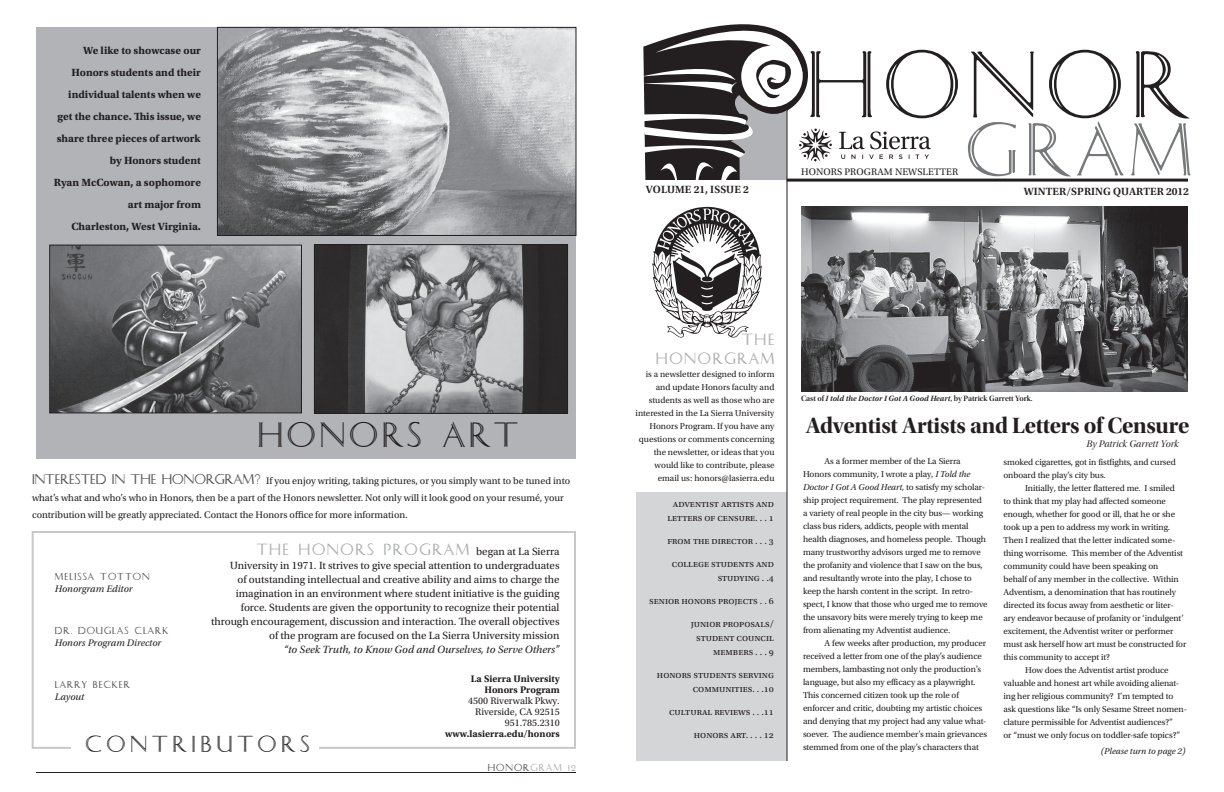
<style>
.page{position:relative;width:1224px;height:792px;background:#fff}
.page>*{position:absolute;margin:0;border:0;box-sizing:border-box;transform-origin:0 0}
.t1{font:35px "Caesar";letter-spacing:.1em;color:#231f20}
.t2{font:23px "Utopia Std Bold Disp";letter-spacing:-.01em;color:#231f20}
.t3{font:23px "Caesar";letter-spacing:.2em;color:#231f20}
.t4{font:16px/19.2px "Caesar";letter-spacing:.1em;color:#939598;text-align:right}
.t5{font:11px/14px "Utopia Std";color:#231f20;text-align:right}
.t6{font:11px/22px "Utopia Std Bold Capt";color:#231f20;text-align:right}
.t7{font:italic 11px "Utopia Std";color:#231f20}
.t8{font:600 11px "Utopia Std";letter-spacing:.01em;color:#231f20}
.t9{font:10px/14px "Utopia Std";color:#231f20;text-align:right}
.t10{font:700 10px/11px "Utopia Std";color:#231f20;text-align:right}
.t11{font:italic 10px "Utopia Std";color:#231f20}
.t12{font:10px "Caesar";letter-spacing:.1em;color:#231f20}
.t13{font:10px "Utopia Std Disp It";letter-spacing:-.005em;color:#231f20}
.t14{font:10px "Caesar";letter-spacing:.1em;color:#939598}
.t15{font:9px/13px "Utopia Std";letter-spacing:-.01em;color:#231f20}
.t16{font:italic 9px "Utopia Std";color:#231f20}
.t17{font:8px "Utopia Std Semibold Disp";color:#231f20}
.s1{font-family:"Caesar";font-size:14px}
.s2{font-family:"Utopia Std";font-size:11px;color:#231f20}
.s3{color:#231f20}
.s4{font-family:"Utopia Std";font-weight:600;font-style:italic}
.s5{font-style:italic}
</style>
<div class="page">
<div style="left:32px;top:531px;width:544px;height:218px;background:#fff;border:2px solid #c7c8ca"></div>
<div style="left:36px;top:27px;width:540px;height:432px;background:#b2b3b7"></div>
<hr style="left:36px;top:772px;width:540px;height:1px;background:#231f20">
<div style="left:72px;top:732px;width:247px;height:27px;background:#fff"></div>
<div style="left:637px;top:493px;width:150px;height:268px;background:#d4d5d7"></div>
<hr style="left:786px;top:108px;width:1px;height:653px;background:#231f20">
<svg style="left:643px;top:24px;width:548px;height:316px"></svg>
<img style="left:219px;top:29px;width:355px;height:205px">
<div style="left:217px;top:27px;width:359px;height:209px;border:1px solid #231f20"></div>
<img style="left:51px;top:247px;width:249px;height:164px">
<div style="left:49px;top:245px;width:253px;height:168px;border:1px solid #231f20"></div>
<img style="left:316px;top:246px;width:250px;height:166px">
<div style="left:314px;top:244px;width:254px;height:170px;border:1px solid #231f20"></div>
<img style="left:801px;top:206px;width:387px;height:186px">
<p class="t6" style="left:54px;top:39px;width:149px">We like to showcase our<br>Honors students and their individual talents when we get the chance. This issue, we share three pieces of artwork by Honors student<br>Ryan McCowan, a sophomore art major from<br>Charleston, West Virginia.</p>
<h1 class="t1" style="left:258px;top:417px;width:262px">HONORS ART</h1>
<p class="t9" style="left:32px;top:472px;width:540px;line-height:17px;text-align:left"><span class="s1">INTERESTED IN THE HONORGRAM?</span> If you enjoy writing, taking pictures, or you simply want to be tuned into what’s what and who’s who in Honors, then be a part of the Honors newsletter. Not only will it look good on your resumé, your contribution will be greatly appreciated. Contact the Honors office for more information.</p>
<h3 class="t4" style="left:257px;top:541px;width:304px">THE HONORS PROGRAM <span class="s2">began at La Sierra</span></h3>
<p class="t5" style="left:211px;top:559px;width:350px">University in 1971. It strives to give special attention to undergraduates<br>of outstanding intellectual and creative ability and aims to charge the imagination in an environment where student initiative is the guiding force. Students are given the opportunity to recognize their potential through encouragement, discussion and interaction. The overall objectives of the program are focused on the La Sierra University mission</p>
<p class="t7" style="left:284px;top:644px;width:277px">“to Seek Truth, to Know God and Ourselves, to Serve Others”</p>
<p class="t10" style="left:471px;top:673px;width:90px">La Sierra University<br>Honors Program</p>
<p class="t9" style="left:468px;top:695px;width:93px;line-height:11px">4500 Riverwalk Pkwy.<br>Riverside, CA 92515<br>951.785.2310</p>
<p class="t10" style="left:445px;top:728px;width:116px">www.lasierra.edu/honors</p>
<p class="t12" style="left:55px;top:571px;width:96px">MELISSA TOTTON</p>
<p class="t11" style="left:55px;top:583px;width:79px">Honorgram Editor</p>
<p class="t12" style="left:55px;top:625px;width:115px">DR. DOUGLAS CLARK</p>
<p class="t11" style="left:55px;top:637px;width:108px">Honors Program Director</p>
<p class="t12" style="left:55px;top:679px;width:77px">LARRY BECKER</p>
<p class="t11" style="left:55px;top:691px;width:31px">Layout</p>
<h2 class="t3" style="left:86px;top:732px;width:226px">CONTRIBUTORS</h2>
<p class="t14" style="left:488px;top:762px;width:90px"><span class="s3">HONOR</span>GRAM 12</p>
<p class="t9" style="left:801px;top:165px;width:158px">Honors Program Newsletter</p>
<p class="t8" style="left:646px;top:183px;width:105px">VOLUME 21, ISSUE 2</p>
<p class="t8" style="left:1024px;top:185px;width:167px">WINTER/SPRING QUARTER 2012</p>
<h3 class="t4" style="left:656px;top:330px;width:120px">THE<br>HONORGRAM</h3>
<p class="t15" style="left:636px;top:368px;width:141px;text-align:right">is a newsletter designed to inform and update Honors faculty and students as well as those who are interested in the La Sierra University Honors Program. If you have any questions or comments concerning the newsletter, or ideas that you would like to contribute, please email us: honors@lasierra.edu</p>
<p class="t9" style="left:667px;top:497px;width:108px;text-align:center">Adventist Artists and letters of Censure. . . 1</p>
<p class="t9" style="left:667px;top:534px;width:108px">From the Director . . . 3</p>
<p class="t9" style="left:672px;top:557px;width:104px">College students and studying . .4</p>
<p class="t9" style="left:649px;top:594px;width:126px">Senior honors Projects . . 6</p>
<p class="t9" style="left:691px;top:617px;width:85px">Junior Proposals/<br>Student Council members . . . 9</p>
<p class="t9" style="left:657px;top:668px;width:119px">Honors Students Serving<br>Communities. . .10</p>
<p class="t9" style="left:669px;top:705px;width:106px">Cultural Reviews . . .11</p>
<p class="t9" style="left:694px;top:728px;width:82px">Honors Art. . . . 12</p>
<p class="t17" style="left:801px;top:394px;width:233px">Cast of <span class="s4">I told the Doctor I Got A Good Heart</span>, by Patrick Garrett York.</p>
<h2 class="t2" style="left:806px;top:413px;width:385px">Adventist Artists and Letters of Censure</h2>
<p class="t13" style="left:1087px;top:439px;width:94px">By Patrick Garrett York</p>
<p class="t15" style="left:803px;top:455px;width:186px;text-indent:22px">As a former member of the La Sierra Honors community, I wrote a play, <span class="s5">I Told the Doctor I Got A Good Heart,</span> to satisfy my scholar&shy;ship project requirement. The play represented a variety of real people in the city bus— working class bus riders, addicts, people with mental health diagnoses, and homeless people. Though many trustworthy advisors urged me to remove the profanity and violence that I saw on the bus, and resultantly wrote into the play, I chose to keep the harsh content in the script. In retro&shy;spect, I know that those who urged me to remove the unsavory bits were merely trying to keep me from alienating my Adventist audience.</p>
<p class="t15" style="left:803px;top:637px;width:186px;text-indent:22px">A few weeks after production, my producer received a letter from one of the play’s audience members, lambasting not only the production’s language, but also my efficacy as a playwright.<br>This concerned citizen took up the role of enforcer and critic, doubting my artistic choices and denying that my project had any value what&shy;soever. The audience member’s main grievances stemmed from one of the play’s characters that</p>
<p class="t15" style="left:1004px;top:456px;width:174px">smoked cigarettes, got in fistfights, and cursed onboard the play’s city bus.</p>
<p class="t15" style="left:1025px;top:482px;width:151px">Initially, the letter flattered me. I smiled</p>
<p class="t15" style="left:1004px;top:495px;width:164px">to think that my play had affected someone</p>
<p class="t15" style="left:1004px;top:508px;width:173px">enough, whether for good or ill, that he or she</p>
<p class="t15" style="left:1004px;top:521px;width:168px">took up a pen to address my work in writing.</p>
<p class="t15" style="left:1004px;top:534px;width:173px">Then I realized that the letter indicated some-</p>
<p class="t15" style="left:1004px;top:547px;width:181px">thing worrisome. This member of the Adventist</p>
<p class="t15" style="left:1004px;top:560px;width:156px">community could have been speaking on</p>
<p class="t15" style="left:1004px;top:573px;width:177px">behalf of any member in the collective. Within</p>
<p class="t15" style="left:1004px;top:586px;width:174px">Adventism, a denomination that has routinely</p>
<p class="t15" style="left:1004px;top:599px;width:172px">directed its focus away from aesthetic or liter-</p>
<p class="t15" style="left:1004px;top:612px;width:182px">ary endeavor because of profanity or ‘indulgent’</p>
<p class="t15" style="left:1004px;top:625px;width:172px">excitement, the Adventist writer or performer</p>
<p class="t15" style="left:1004px;top:638px;width:184px">must ask herself how art must be constructed for</p>
<p class="t15" style="left:1004px;top:651px;width:108px">this community to accept it?</p>
<p class="t15" style="left:1025px;top:664px;width:145px">How does the Adventist artist produce</p>
<p class="t15" style="left:1004px;top:677px;width:177px">valuable and honest art while avoiding alienat-</p>
<p class="t15" style="left:1004px;top:690px;width:172px">ing her religious community? I’m tempted to</p>
<p class="t15" style="left:1004px;top:703px;width:185px">ask questions like “Is only Sesame Street nomen-</p>
<p class="t15" style="left:1004px;top:716px;width:171px">clature permissible for Adventist audiences?”</p>
<p class="t15" style="left:1004px;top:729px;width:178px">or “must we only focus on toddler-safe topics?”</p>
<p class="t16" style="left:1101px;top:746px;width:86px">(Please turn to page 2)</p>
</div>
